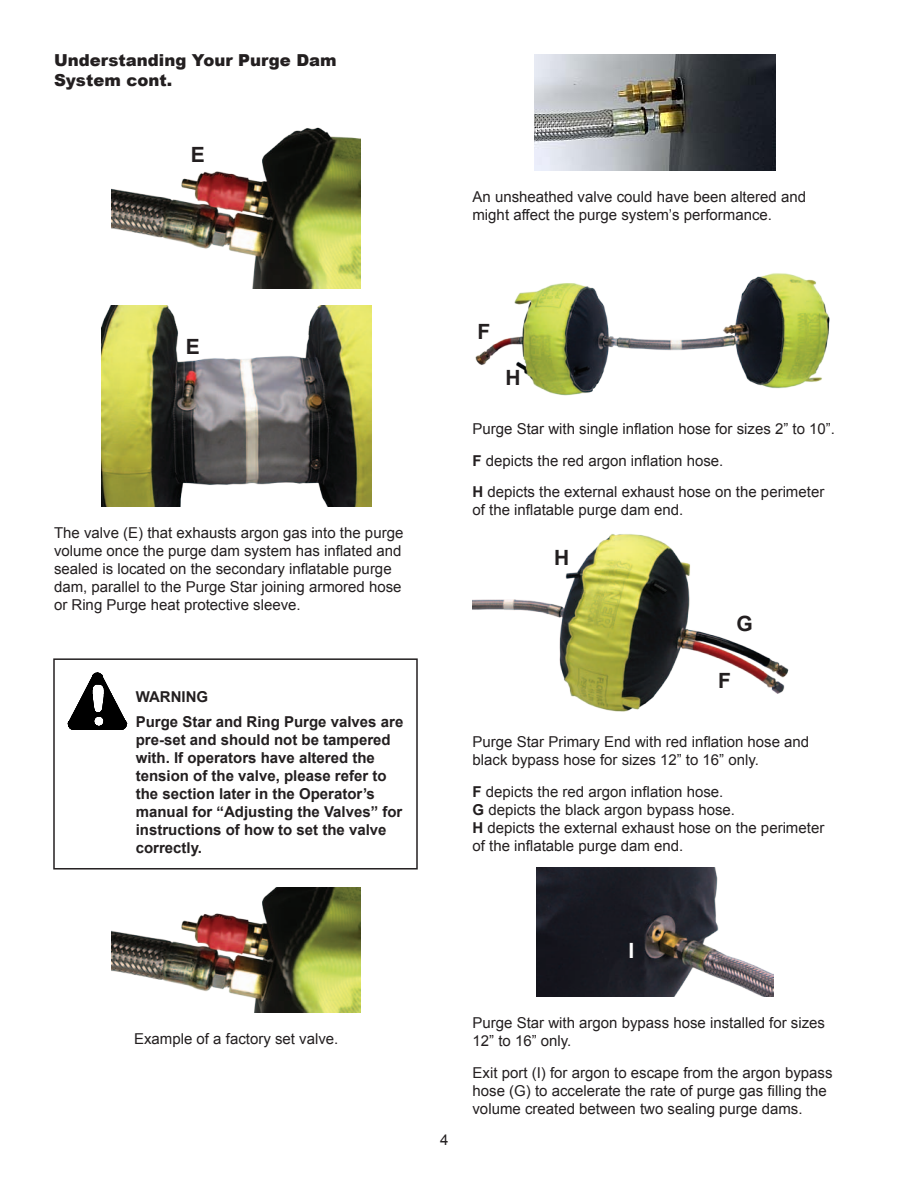
<style>
.page{position:relative;width:918px;height:1188px;background:#fff}
.page>*{position:absolute;margin:0;border:0;box-sizing:border-box;transform-origin:0 0}
.t1{font:700 21px "Arial";color:#231f20}
.t2{font:700 21px "Arial";color:#fff}
.t3{font:900 16.5px/19.8px "Arial";color:#231f20}
.t4{font:15px/18px "Arial";color:#231f20}
.t5{font:700 15px/18px "Arial";color:#231f20}
.s1{font-weight:700}
</style>
<div class="page">
<img style="left:112px;top:127px;width:248px;height:162px">
<img style="left:101px;top:305px;width:270px;height:202px">
<div style="left:53px;top:658px;width:365px;height:212px;border:2px solid #231f20"></div>
<svg style="left:67px;top:672px;width:61px;height:58px"></svg>
<img style="left:112px;top:887px;width:248px;height:125px">
<img style="left:534px;top:54px;width:241px;height:116px">
<img style="left:475px;top:273px;width:355px;height:123px">
<img style="left:472px;top:534px;width:317px;height:178px">
<img style="left:536px;top:867px;width:237px;height:130px">
<p class="t3" style="left:54px;top:50px;width:284px">Understanding Your Purge Dam<br>System cont.</p>
<h1 class="t1" style="left:191px;top:141px;width:13px">E</h1>
<p class="t4" style="left:472px;top:188px;width:335px">An unsheathed valve could have been altered and might affect the purge system’s performance.</p>
<h1 class="t1" style="left:186px;top:333px;width:13px">E</h1>
<p class="t4" style="left:54px;top:524px;width:351px">The valve (E) that exhausts argon gas into the purge volume once the purge dam system has inflated and sealed is located on the secondary inflatable purge dam, parallel to the Purge Star joining armored hose or Ring Purge heat protective sleeve.</p>
<p class="t5" style="left:136px;top:685px;width:269px;line-height:24.8px;text-indent:46px">ING<br>Purge Star and Ring Purge valves are</p>
<p class="t5" style="left:136px;top:731px;width:268px">pre-set and should not be tampered with. If operators have altered the tension of the valve, please refer to the section later in the Operator’s manual for “Adjusting the Valves” for instructions of how to set the valve correctly.</p>
<p class="t5" style="left:136px;top:689px;width:25px">WARN</p>
<p class="t4" style="left:134px;top:1030px;width:206px">Example of a factory set valve.</p>
<h1 class="t1" style="left:477px;top:318px;width:14px">F</h1>
<h1 class="t1" style="left:505px;top:363px;width:17px">H</h1>
<p class="t4" style="left:472px;top:414px;width:364px;line-height:31.5px">Purge Star with single inflation hose for sizes 2” to 10”.<br><span class="s1">F</span> depicts the red argon inflation hose.<br><span class="s1">H</span> depicts the external exhaust hose on the perimeter</p>
<p class="t4" style="left:472px;top:501px;width:212px">of the inflatable purge dam end.</p>
<h1 class="t1" style="left:554px;top:543px;width:17px">H</h1>
<h1 class="t1" style="left:737px;top:609px;width:18px">G</h1>
<h1 class="t1" style="left:718px;top:667px;width:14px">F</h1>
<p class="t4" style="left:472px;top:733px;width:338px">Purge Star Primary End with red inflation hose and black bypass hose for sizes 12” to 16” only.</p>
<p class="t4" style="left:472px;top:782px;width:353px"><span class="s1">F</span> depicts the red argon inflation hose.<br><span class="s1">G</span> depicts the black argon bypass hose.<br><span class="s1">H</span> depicts the external exhaust hose on the perimeter of the inflatable purge dam end.</p>
<p class="t4" style="left:440px;top:1131px;width:10px">4</p>
<h1 class="t2" style="left:629px;top:937px;width:7px">I</h1>
<p class="t4" style="left:472px;top:1014px;width:354px">Purge Star with argon bypass hose installed for sizes<br>12” to 16” only.</p>
<p class="t4" style="left:472px;top:1064px;width:362px">Exit port (I) for argon to escape from the argon bypass hose (G) to accelerate the rate of purge gas filling the volume created between two sealing purge dams.</p>
</div>
